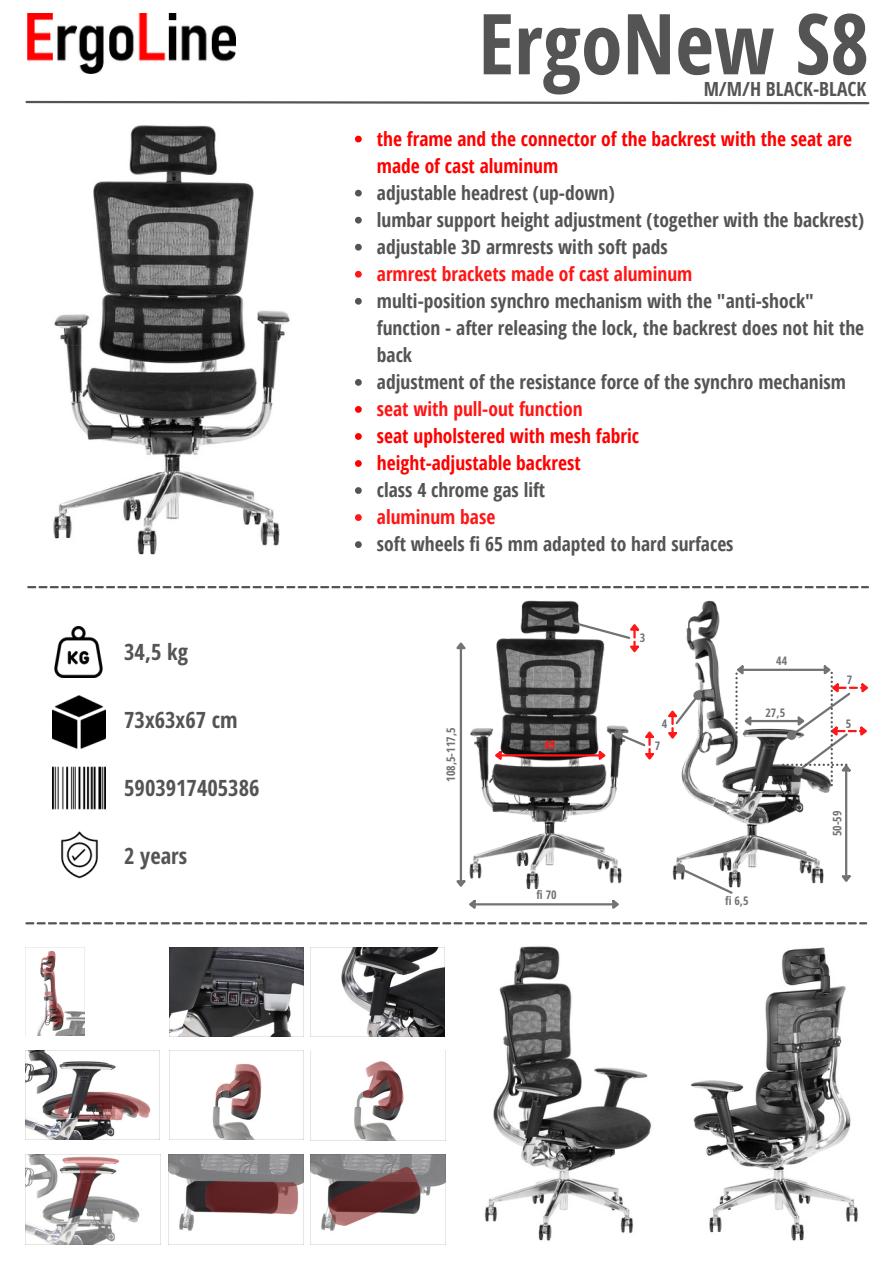
<style>
.page{position:relative;width:894px;height:1264px;background:#fff}
.page>*{position:absolute;margin:0;border:0;box-sizing:border-box;transform-origin:0 0}
.t1{font:700 84px "Open Sans Condensed";color:#545454}
.t2{font:700 22.5px "Open Sans Hebrew Condensed";color:#545454}
.t3{font:700 19.5px/27px "Open Sans Condensed";color:#545454}
.t4{font:700 19.5px/27px "Open Sans Condensed";color:#f00}
.t5{font:700 19.5px "Open Sans Condensed";color:#ff1616}
.t6{font:700 11.85px "Open Sans Hebrew Condensed";color:#737373}
.t7{font:700 11.85px "Open Sans Hebrew Condensed";color:#ff1616}
</style>
<div class="page">
<svg style="left:25px;top:100px;width:845px;height:5px"></svg>
<img style="left:53px;top:125px;width:237px;height:430px">
<svg style="left:27px;top:586px;width:841px;height:2px;background:#7c7c7c"></svg>
<svg style="left:25px;top:922px;width:841px;height:2px"></svg>
<img style="left:54px;top:626px;width:49px;height:51px">
<img style="left:52px;top:695px;width:53px;height:53px">
<img style="left:52px;top:766px;width:53px;height:44px">
<img style="left:61px;top:831px;width:37px;height:48px">
<img style="left:484px;top:946px;width:168px;height:295px">
<img style="left:691px;top:947px;width:167px;height:294px">
<img style="left:27px;top:14px;width:209px;height:59px">
<img style="left:310px;top:1154px;width:136px;height:90px">
<img style="left:168px;top:1154px;width:135px;height:90px">
<img style="left:25px;top:1154px;width:135px;height:90px">
<img style="left:310px;top:1050px;width:136px;height:90px">
<img style="left:169px;top:1050px;width:134px;height:89px">
<img style="left:26px;top:1050px;width:134px;height:89px">
<img style="left:26px;top:947px;width:58px;height:88px">
<img style="left:169px;top:947px;width:134px;height:89px">
<img style="left:310px;top:947px;width:134px;height:89px">
<svg style="left:355px;top:136px;width:6px;height:6px"></svg>
<svg style="left:355px;top:190px;width:6px;height:6px"></svg>
<svg style="left:355px;top:217px;width:6px;height:6px"></svg>
<svg style="left:355px;top:244px;width:6px;height:6px"></svg>
<svg style="left:355px;top:271px;width:6px;height:6px"></svg>
<svg style="left:355px;top:298px;width:6px;height:7px"></svg>
<svg style="left:355px;top:379px;width:6px;height:7px"></svg>
<svg style="left:355px;top:406px;width:6px;height:7px"></svg>
<svg style="left:355px;top:433px;width:6px;height:7px"></svg>
<svg style="left:355px;top:460px;width:6px;height:7px"></svg>
<svg style="left:355px;top:487px;width:6px;height:7px"></svg>
<svg style="left:355px;top:514px;width:6px;height:7px"></svg>
<svg style="left:355px;top:541px;width:6px;height:7px"></svg>
<img style="left:696px;top:600px;width:152px;height:288px">
<img style="left:469px;top:600px;width:227px;height:289px">
<hr style="left:475px;top:903px;width:137px;height:2px;background:#737373">
<svg style="left:469px;top:899px;width:8px;height:10px"></svg>
<svg style="left:610px;top:899px;width:9px;height:10px"></svg>
<hr style="left:459px;top:649px;width:3px;height:231px;background:#737373">
<svg style="left:456px;top:642px;width:10px;height:9px"></svg>
<svg style="left:456px;top:878px;width:10px;height:9px"></svg>
<hr style="left:844px;top:771px;width:3px;height:104px;background:#737373">
<svg style="left:838px;top:873px;width:13px;height:11px"></svg>
<hr style="left:743px;top:668px;width:80px;height:3px;background:#737373">
<hr style="left:751px;top:720px;width:46px;height:2px;background:#737373">
<svg style="left:673px;top:861px;width:61px;height:33px"></svg>
<hr style="left:501px;top:754px;width:97px;height:2px;background:#ff1616">
<svg style="left:492px;top:749px;width:11px;height:14px"></svg>
<svg style="left:734px;top:663px;width:19px;height:75px"></svg>
<svg style="left:596px;top:726px;width:60px;height:37px"></svg>
<svg style="left:562px;top:615px;width:79px;height:40px"></svg>
<svg style="left:781px;top:663px;width:87px;height:123px"></svg>
<svg style="left:664px;top:687px;width:41px;height:54px"></svg>
<p class="t2" style="left:124px;top:636px;width:65px">34,5 kg</p>
<p class="t2" style="left:124px;top:703px;width:115px">73x63x67 cm</p>
<p class="t2" style="left:124px;top:772px;width:137px">5903917405386</p>
<p class="t2" style="left:124px;top:839px;width:64px">2 years</p>
<p class="t1" style="left:478px;top:-15px;width:392px">ErgoNew S8</p>
<p class="t3" style="left:703px;top:75px;width:164px">M/M/H BLACK-BLACK</p>
<p class="t4" style="left:377px;top:125px;width:476px">the frame and the connector of the backrest with the seat are made of cast aluminum</p>
<p class="t3" style="left:377px;top:179px;width:239px">adjustable headrest (up-down)</p>
<p class="t3" style="left:377px;top:206px;width:488px">lumbar support height adjustment (together with the backrest)</p>
<p class="t3" style="left:377px;top:233px;width:292px">adjustable 3D armrests with soft pads</p>
<p class="t5" style="left:377px;top:260px;width:317px">armrest brackets made of cast aluminum</p>
<p class="t3" style="left:377px;top:287px;width:488px">multi-position synchro mechanism with the "anti-shock" function - after releasing the lock, the backrest does not hit the back</p>
<p class="t3" style="left:377px;top:368px;width:470px">adjustment of the resistance force of the synchro mechanism</p>
<p class="t5" style="left:377px;top:395px;width:207px">seat with pull-out function</p>
<p class="t4" style="left:377px;top:422px;width:264px">seat upholstered with mesh fabric</p>
<p class="t4" style="left:377px;top:449px;width:205px">height-adjustable backrest</p>
<p class="t3" style="left:377px;top:476px;width:170px">class 4 chrome gas lift</p>
<p class="t5" style="left:377px;top:503px;width:120px">aluminum base</p>
<p class="t3" style="left:377px;top:530px;width:358px">soft wheels fi 65 mm adapted to hard surfaces</p>
<p class="t6" style="left:442px;top:781px;width:56px;rotate:-90deg">108,5-117,5</p>
<p class="t7" style="left:544px;top:736px;width:12px">49</p>
<p class="t6" style="left:536px;top:886px;width:22px">fi 70</p>
<p class="t6" style="left:639px;top:629px;width:7px">3</p>
<p class="t6" style="left:661px;top:715px;width:7px">4</p>
<p class="t6" style="left:654px;top:737px;width:7px">7</p>
<p class="t6" style="left:776px;top:653px;width:12px">44</p>
<p class="t6" style="left:765px;top:704px;width:21px">27,5</p>
<p class="t6" style="left:725px;top:892px;width:25px">fi 6,5</p>
<p class="t6" style="left:846px;top:671px;width:7px">7</p>
<p class="t6" style="left:845px;top:715px;width:7px">5</p>
<p class="t6" style="left:828px;top:836px;width:27px;rotate:-90deg">50-59</p>
</div>
